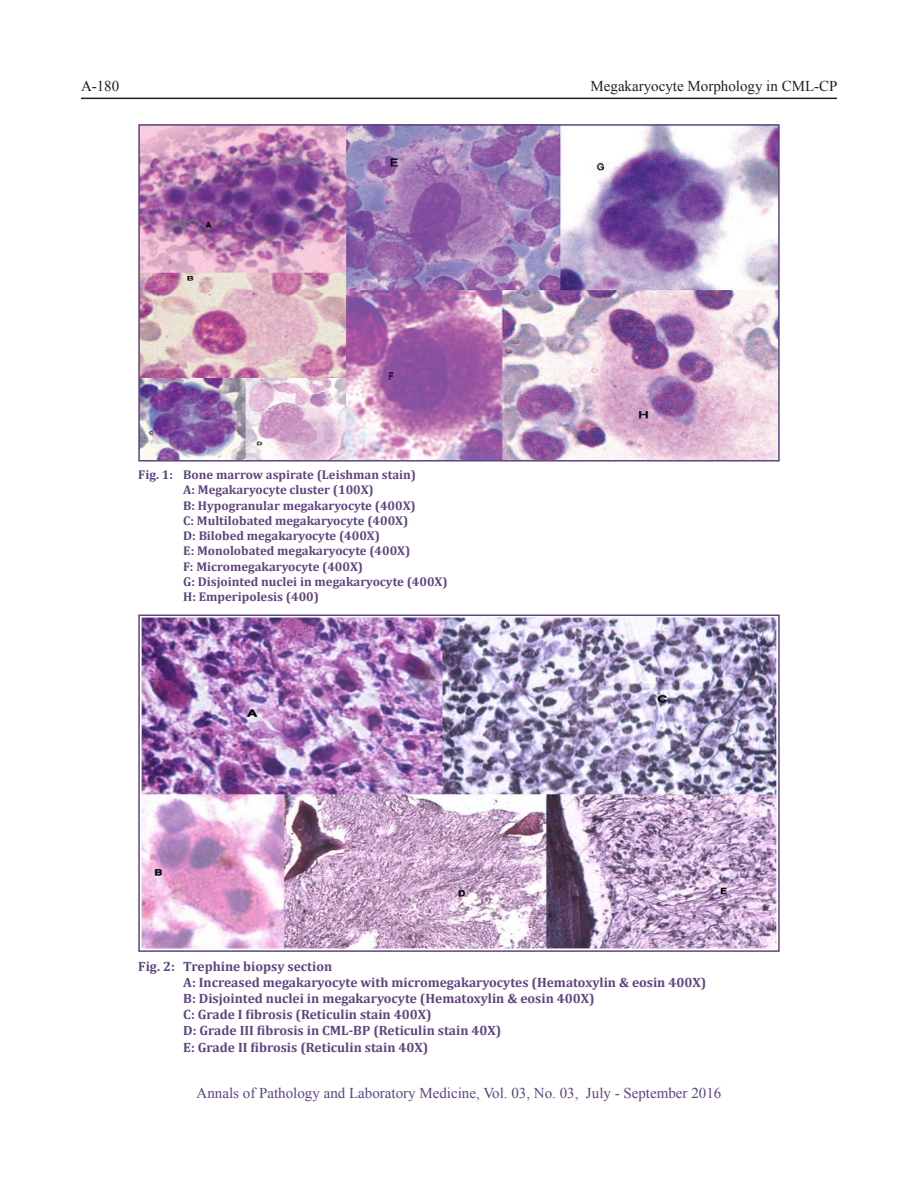
<style>
.page{position:relative;width:918px;height:1188px;background:#fff}
.page>*{position:absolute;margin:0;border:0;box-sizing:border-box;transform-origin:0 0}
.t1{font:15px "Times New Roman";color:#5d4481}
.t2{font:15px "Times New Roman";color:#231f20}
.Fig_Caption{font:700 13.5px "Cambria";color:#5d4481}
.Fig_Caption-2{font:700 12.75px "Cambria";color:#5d4481}
</style>
<div class="page">
<hr style="left:81px;top:98px;width:756px;height:1px;background:#231f20">
<img style="left:141px;top:127px;width:636px;height:332px">
<div style="left:138px;top:124px;width:642px;height:338px;border:2px solid #5d4481"></div>
<div style="left:138px;top:615px;width:642px;height:337px;border:2px solid #5d4481"></div>
<img style="left:142px;top:617px;width:635px;height:332px">
<p class="t2" style="left:81px;top:76px;width:40px">A-180</p>
<p class="t2" style="left:591px;top:76px;width:249px">Megakaryocyte Morphology in CML-CP</p>
<p class="Fig_Caption-2" style="left:138px;top:466px;width:279px">Fig. 1: Bone marrow aspirate (Leishman stain)</p>
<p class="Fig_Caption-2" style="left:183px;top:481px;width:192px">A: Megakaryocyte cluster (100X)</p>
<p class="Fig_Caption-2" style="left:183px;top:496px;width:234px">B: Hypogranular megakaryocyte (400X)</p>
<p class="Fig_Caption-2" style="left:183px;top:512px;width:227px">C: Multilobated megakaryocyte (400X)</p>
<p class="Fig_Caption-2" style="left:183px;top:527px;width:198px">D: Bilobed megakaryocyte (400X)</p>
<p class="Fig_Caption-2" style="left:183px;top:542px;width:229px">E: Monolobated megakaryocyte (400X)</p>
<p class="Fig_Caption-2" style="left:183px;top:557px;width:181px">F: Micromegakaryocyte (400X)</p>
<p class="Fig_Caption-2" style="left:183px;top:573px;width:266px">G: Disjointed nuclei in megakaryocyte (400X)</p>
<p class="Fig_Caption-2" style="left:183px;top:588px;width:137px">H: Emperipolesis (400)</p>
<p class="Fig_Caption" style="left:138px;top:956px;width:195px">Fig. 2: Trephine biopsy section</p>
<p class="Fig_Caption" style="left:183px;top:973px;width:524px">A: Increased megakaryocyte with micromegakaryocytes (Hematoxylin &amp; eosin 400X)</p>
<p class="Fig_Caption" style="left:183px;top:989px;width:413px">B: Disjointed nuclei in megakaryocyte (Hematoxylin &amp; eosin 400X)</p>
<p class="Fig_Caption" style="left:183px;top:1005px;width:250px">C: Grade I fibrosis (Reticulin stain 400X)</p>
<p class="Fig_Caption" style="left:183px;top:1021px;width:320px">D: Grade III fibrosis in CML-BP (Reticulin stain 40X)</p>
<p class="Fig_Caption" style="left:183px;top:1037px;width:247px">E: Grade II fibrosis (Reticulin stain 40X)</p>
<p class="t1" style="left:197px;top:1083px;width:526px">Annals of Pathology and Laboratory Medicine, Vol. 03, No. 03, July - September 2016</p>
</div>
